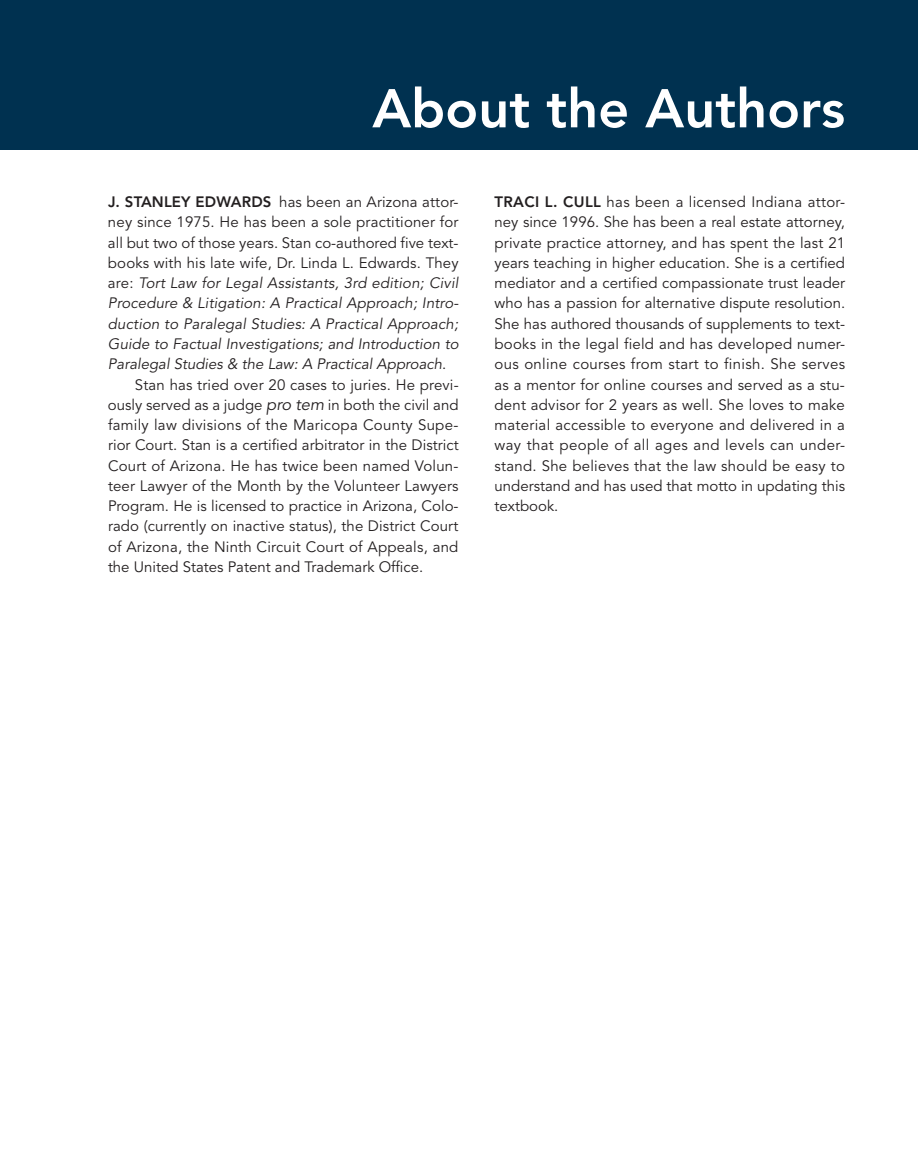
<style>
.page{position:relative;width:918px;height:1175px;background:#fff}
.page>*{position:absolute;margin:0;border:0;box-sizing:border-box;transform-origin:0 0}
.t1{font:800 54px "Avenir LT Std";color:#fff}
.t2{font:15px/20.2px "Avenir LT Std";letter-spacing:.005em;color:#231f20;text-align:justify}
.t3{font:italic 15px "Avenir LT Std";letter-spacing:.01em;color:#231f20}
.t4{font:800 15px "Avenir LT Std";letter-spacing:.025em;color:#231f20}
.s1{font-weight:800}
.s2{font-style:normal}
.s3{font-style:italic;font-size:16.5px}
</style>
<div class="page">
<div style="left:0;top:0;width:918px;height:149px;background:#003150"></div>
<p class="t1" style="left:372px;top:77px;width:474px">ABOUT THE AUTHORS</p>
<p class="t4" style="left:108px;top:193px;width:37px">J. STANLEY</p>
<p class="t4" style="left:196px;top:193px;width:34px">EDWAR</p>
<p class="t2" style="left:251px;top:192px;width:209px"><span class="s1">DS</span> has been an Arizona attor-</p>
<p class="t2" style="left:108px;top:212px;width:352px">ney since 1975. He has been a sole practitioner for</p>
<p class="t2" style="left:108px;top:233px;width:352px">all but two of those years. Stan co-authored five text-</p>
<p class="t2" style="left:108px;top:253px;width:352px">books with his late wife, Dr. Linda L. Edwards. They</p>
<p class="t3" style="left:108px;top:274px;width:352px"><span class="s2">are:</span> Tort Law for Legal Assistants, 3rd edition; Civil</p>
<p class="t3" style="left:108px;top:295px;width:352px">Procedure &amp; Litigation: A Practical Approach; Intro-</p>
<p class="t3" style="left:108px;top:315px;width:352px">duction to Paralegal Studies: A Practical Approach;</p>
<p class="t3" style="left:108px;top:335px;width:352px">Guide to Factual Investigations; and Introduction to</p>
<p class="t3" style="left:108px;top:355px;width:340px">Paralegal Studies &amp; the Law: A Practical Approach<span class="s2">.</span></p>
<p class="t2" style="left:135px;top:374px;width:325px">Stan has tried over 20 cases to juries. He previ-</p>
<p class="t2" style="left:108px;top:395px;width:352px">ously served as a judge <span class="s3">pro tem</span> in both the civil and</p>
<p class="t2" style="left:108px;top:415px;width:352px">family law divisions of the Maricopa County Supe-</p>
<p class="t2" style="left:108px;top:435px;width:352px">rior Court. Stan is a certified arbitrator in the District</p>
<p class="t2" style="left:108px;top:455px;width:352px">Court of Arizona. He has twice been named Volun-</p>
<p class="t2" style="left:108px;top:476px;width:352px">teer Lawyer of the Month by the Volunteer Lawyers</p>
<p class="t2" style="left:108px;top:496px;width:352px">Program. He is licensed to practice in Arizona, Colo-</p>
<p class="t2" style="left:108px;top:516px;width:352px">rado (currently on inactive status), the District Court</p>
<p class="t2" style="left:108px;top:536px;width:352px">of Arizona, the Ninth Circuit Court of Appeals, and</p>
<p class="t2" style="left:108px;top:557px;width:317px">the United States Patent and Trademark Office.</p>
<p class="t2" style="left:495px;top:192px;width:352px;text-indent:112px">has been a licensed Indiana attor&shy;ney since 1996. She has been a real estate attorney, private practice attorney, and has spent the last 21 years teaching in higher education. She is a certified mediator and a certified compassionate trust leader who has a passion for alternative dispute resolution.<br>She has authored thousands of supplements to text&shy;books in the legal field and has developed numer&shy;ous online courses from start to finish. She serves as a mentor for online courses and served as a stu&shy;dent advisor for 2 years as well. She loves to make material accessible to everyone and delivered in a way that people of all ages and levels can under&shy;stand. She believes that the law should be easy to understand and has used that motto in updating this textbook.</p>
<p class="t4" style="left:495px;top:193px;width:79px">TRACI L. CULL</p>
</div>
